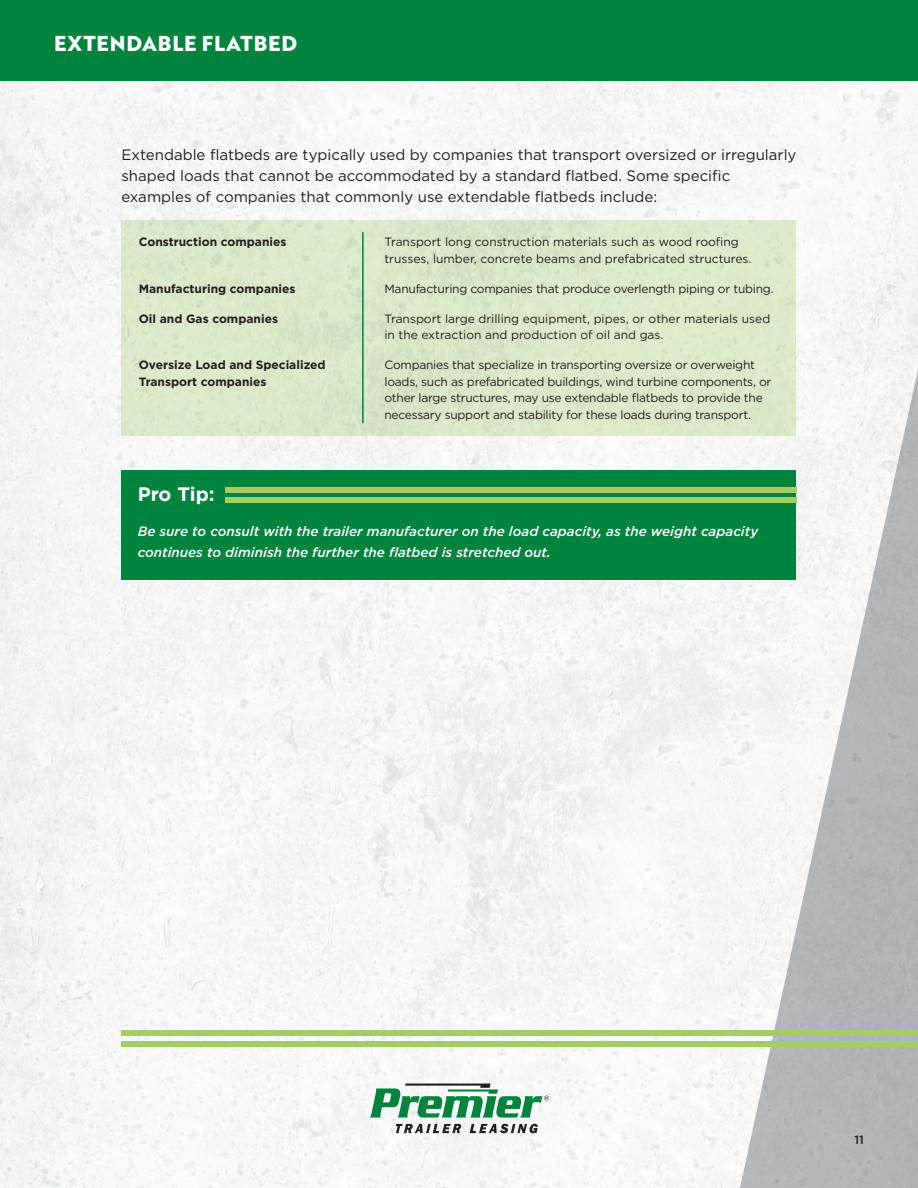
<style>
.page{position:relative;width:918px;height:1188px;background:#fff}
.page>*{position:absolute;margin:0;border:0;box-sizing:border-box;transform-origin:0 0}
.t1{font:700 21px "Brother 1816 Extra";letter-spacing:.04em;color:#fff}
.pro_tip{font:700 19.5px "Gotham";letter-spacing:-.005em;color:#fff}
.subhead{font:15px/21px "Gotham";color:#231f20}
.pro_tip-2{font:italic 500 13.5px/21px "Gotham";color:#fff}
.chart_copy{font:12px/16.5px "Gotham";letter-spacing:-.02em;color:#231f20}
.chart_copy-2{font:12px/16.5px "Gotham";color:#231f20}
.chart_copy-3{font:700 12px/16.5px "Gotham";color:#231f20}
.body_copy{font:500 12px "Gotham";color:#231f20}
</style>
<div class="page">
<div style="left:0;top:81px;width:918px;height:1107px;background:#f6f6f6"></div>
<svg style="left:737px;top:308px;width:181px;height:880px"></svg>
<svg style="left:396px;top:1124px;width:65px;height:9px"></svg>
<svg style="left:470px;top:1124px;width:68px;height:9px"></svg>
<svg style="left:370px;top:1084px;width:178px;height:34px"></svg>
<div style="left:0;top:0;width:918px;height:81px;background:#00843d"></div>
<div style="left:122px;top:1031px;width:796px;height:5px;background:#a2cf62"></div>
<div style="left:122px;top:1041px;width:796px;height:5px;background:#a2cf62"></div>
<div style="left:122px;top:470px;width:674px;height:109px;background:#00843d"></div>
<div style="left:225px;top:487px;width:571px;height:5px;background:#a2cf62"></div>
<div style="left:225px;top:497px;width:571px;height:5px;background:#a2cf62"></div>
<div style="left:122px;top:220px;width:674px;height:215px;background:#dbe9ca"></div>
<hr style="left:362px;top:232px;width:2px;height:191px;background:#00843d">
<p class="t1" style="left:54px;top:27px;width:245px">EXTENDABLE FLATBED</p>
<p class="subhead" style="left:122px;top:144px;width:676px">Extendable flatbeds are typically used by companies that transport oversized or irregularly shaped loads that cannot be accommodated by a standard flatbed. Some specific examples of companies that commonly use extendable flatbeds include:</p>
<p class="chart_copy-3" style="left:139px;top:234px;width:149px">Construction companies</p>
<p class="chart_copy-3" style="left:139px;top:280px;width:158px">Manufacturing companies</p>
<p class="chart_copy-3" style="left:139px;top:310px;width:141px">Oil and Gas companies</p>
<p class="chart_copy-3" style="left:139px;top:357px;width:188px">Oversize Load and Specialized<br>Transport companies</p>
<p class="chart_copy-2" style="left:384px;top:234px;width:369px">Transport long construction materials such as wood roofing trusses, lumber, concrete beams and prefabricated structures.</p>
<p class="chart_copy" style="left:384px;top:280px;width:391px">Manufacturing companies that produce overlength piping or tubing.</p>
<p class="chart_copy-2" style="left:384px;top:310px;width:387px">Transport large drilling equipment, pipes, or other materials used in the extraction and production of oil and gas.</p>
<p class="chart_copy" style="left:384px;top:357px;width:388px">Companies that specialize in transporting oversize or overweight loads, such as prefabricated buildings, wind turbine components, or other large structures, may use extendable flatbeds to provide the necessary support and stability for these loads during transport.</p>
<p class="pro_tip" style="left:138px;top:481px;width:78px">Pro Tip:</p>
<p class="pro_tip-2" style="left:138px;top:520px;width:622px">Be sure to consult with the trailer manufacturer on the load capacity, as the weight capacity continues to diminish the further the flatbed is stretched out.</p>
<p class="body_copy" style="left:854px;top:1132px;width:11px">11</p>
</div>
